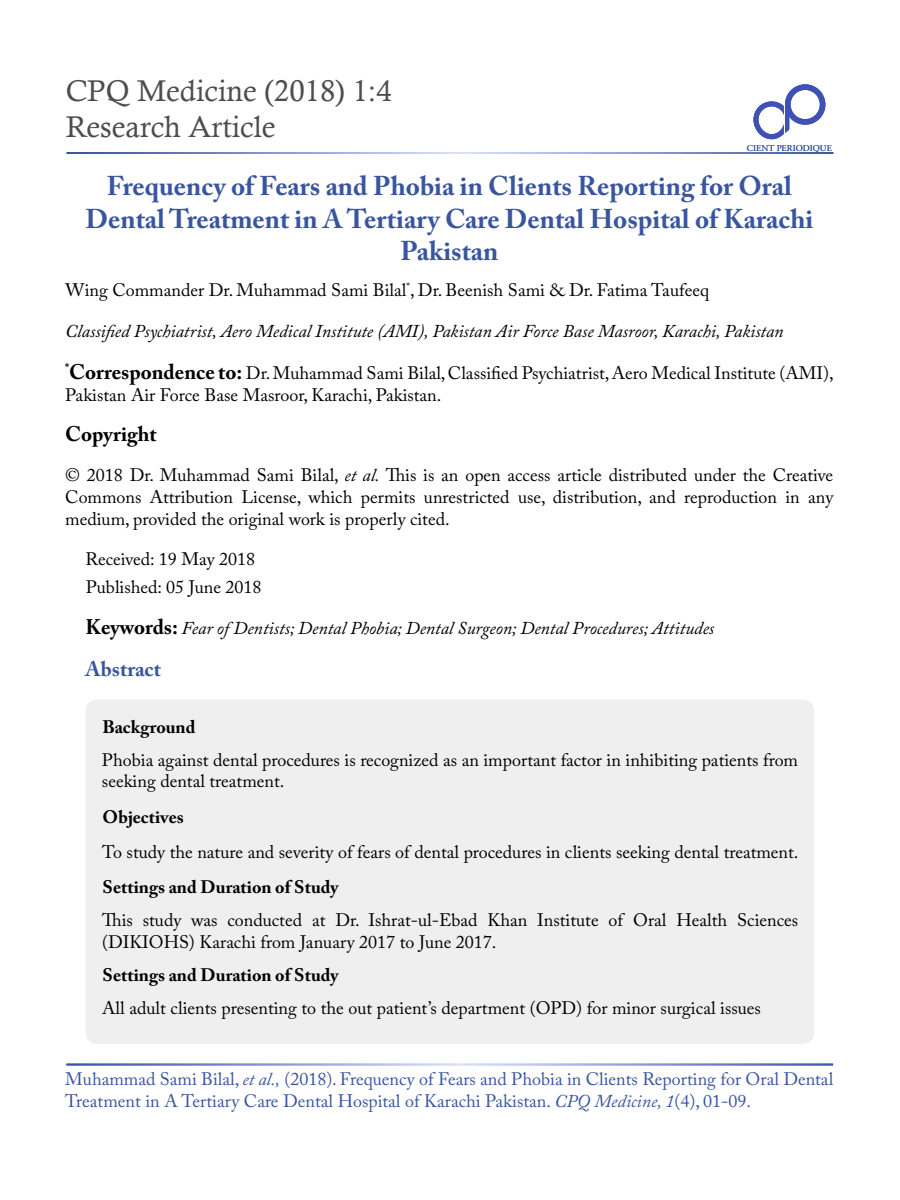
<style>
.page{position:relative;width:900px;height:1200px;background:#fff}
.page>*{position:absolute;margin:0;border:0;box-sizing:border-box;transform-origin:0 0}
.t1{font:30px/36px "Calisto";color:#4d4d4f}
.t2{font:700 27px/32.4px "Adobe Caslon Pro";color:#3955a0;text-align:center}
.t3{font:700 21px "Adobe Caslon Pro";color:#000}
.t4{font:700 21px "Adobe Caslon Pro";color:#3955a0}
.t5{font:18px/21.6px "Adobe Caslon Pro";color:#000}
.t6{font:italic 18px "Adobe Caslon Pro";color:#000}
.t7{font:18px/21.6px "Adobe Caslon Pro";color:#3955a0}
.t8{font:700 18px "Adobe Caslon Pro";color:#000}
.t9{font:9px "Adobe Garamond Pro";color:#3955a0}
.s1{font-weight:700;font-size:21px}
.s2{font-style:italic}
.s3{font-weight:700;font-style:normal;font-size:21px}
</style>
<div class="page">
<div style="left:86px;top:700px;width:728px;height:344px;background:#efeff0;border-radius:12px"></div>
<div style="left:753px;top:101px;width:37px;height:38px;border:5px solid #3f51b5;border-radius:50%"></div>
<svg style="left:784px;top:106px;width:6px;height:23px"></svg>
<hr style="left:785px;top:105px;width:4px;height:29px;background:#3f51b5">
<svg style="left:783px;top:129px;width:7px;height:6px"></svg>
<div style="left:785px;top:84px;width:40px;height:41px;border:6px solid #3f51b5;border-radius:50%"></div>
<h1 class="t1" style="left:66px;top:72px;width:328px">CPQ Medicine (2018) 1:4<br>Research Article</h1>
<h2 class="t2" style="left:86px;top:170px;width:729px">Frequency of Fears and Phobia in Clients Reporting for Oral<br>Dental Treatment in A Tertiary Care Dental Hospital of Karachi<br>Pakistan</h2>
<p class="t5" style="left:65px;top:279px;width:645px">Wing Commander Dr. Muhammad Sami Bilal<sup>*</sup>, Dr. Beenish Sami &amp; Dr. Fatima Taufeeq</p>
<p class="t9" style="left:747px;top:142px;width:86px">CIENT PERIODIQUE</p>
<p class="t6" style="left:65px;top:321px;width:720px">Classified Psychiatrist, Aero Medical Institute (AMI), Pakistan Air Force Base Masroor, Karachi, Pakistan</p>
<p class="t5" style="left:65px;top:362px;width:770px"><sup>*</sup><span class="s1">Correspondence to:</span> Dr. Muhammad Sami Bilal, Classified Psychiatrist, Aero Medical Institute (AMI),<br>Pakistan Air Force Base Masroor, Karachi, Pakistan.</p>
<p class="t3" style="left:65px;top:421px;width:93px">Copyright</p>
<p class="t5" style="left:65px;top:464px;width:770px;text-align:justify">© 2018 Dr. Muhammad Sami Bilal, <span class="s2">et al.</span> This is an open access article distributed under the Creative Commons Attribution License, which permits unrestricted use, distribution, and reproduction in any medium, provided the original work is properly cited.</p>
<p class="t5" style="left:85px;top:548px;width:171px">Received: 19 May 2018</p>
<p class="t5" style="left:86px;top:576px;width:177px">Published: 05 June 2018</p>
<p class="t6" style="left:86px;top:618px;width:630px"><span class="s3">Keywords:</span> Fear of Dentists; Dental Phobia; Dental Surgeon; Dental Procedures; Attitudes</p>
<p class="t4" style="left:86px;top:656px;width:77px">Abstract</p>
<p class="t8" style="left:102px;top:716px;width:95px">Background</p>
<p class="t5" style="left:102px;top:749px;width:698px">Phobia against dental procedures is recognized as an important factor in inhibiting patients from seeking dental treatment.</p>
<p class="t8" style="left:103px;top:806px;width:83px">Objectives</p>
<p class="t5" style="left:102px;top:841px;width:698px">To study the nature and severity of fears of dental procedures in clients seeking dental treatment.</p>
<p class="t8" style="left:103px;top:876px;width:237px">Settings and Duration of Study</p>
<p class="t5" style="left:102px;top:909px;width:698px">This study was conducted at Dr. Ishrat-ul-Ebad Khan Institute of Oral Health Sciences (DIKIOHS) Karachi from January 2017 to June 2017.</p>
<p class="t8" style="left:103px;top:964px;width:237px">Settings and Duration of Study</p>
<p class="t5" style="left:102px;top:997px;width:660px">All adult clients presenting to the out patient’s department (OPD) for minor surgical issues</p>
<p class="t7" style="left:65px;top:1068px;width:769px">Muhammad Sami Bilal, <span class="s2">et al.,</span> (2018). Frequency of Fears and Phobia in Clients Reporting for Oral Dental<br>Treatment in A Tertiary Care Dental Hospital of Karachi Pakistan. <span class="s2">CPQ Medicine, 1</span>(4), 01-09.</p>
</div>
